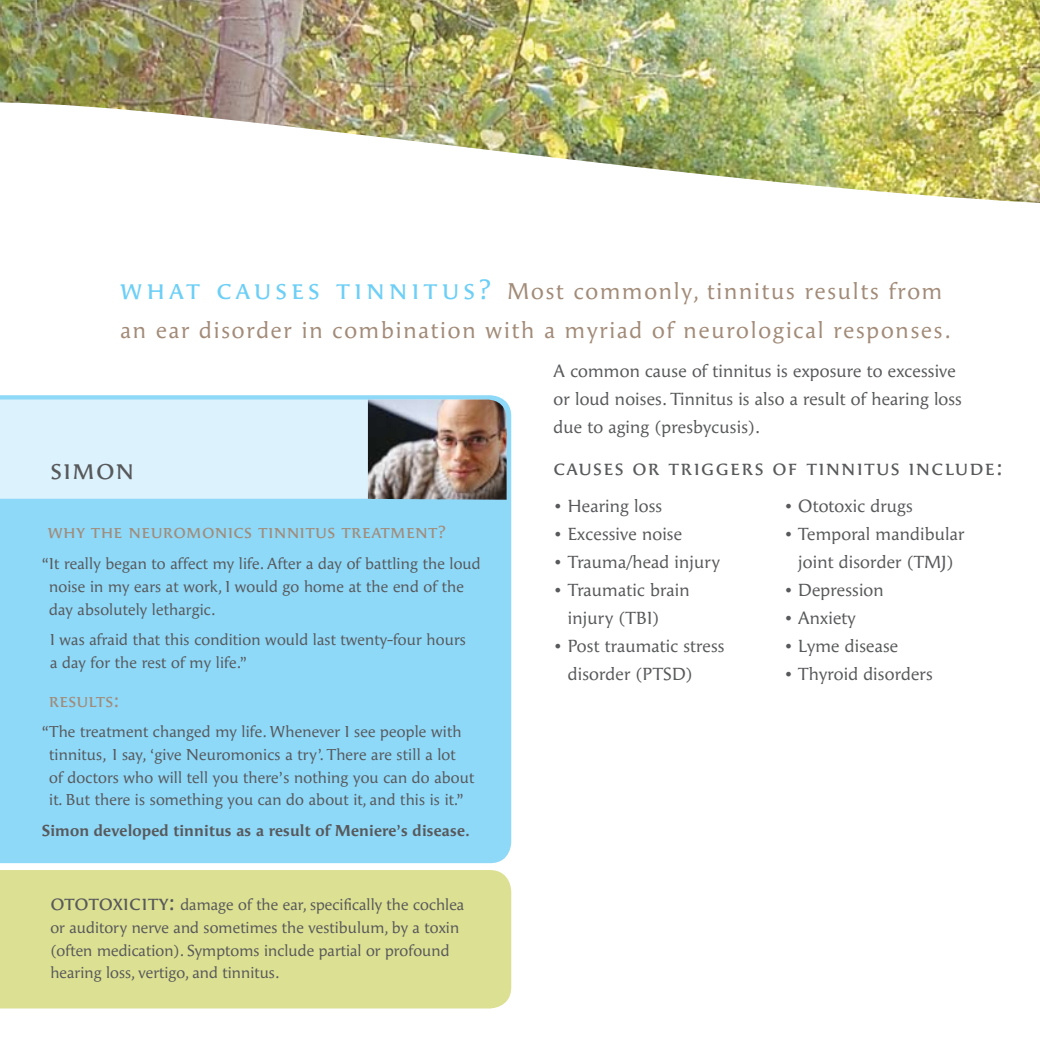
<style>
.page{position:relative;width:1040px;height:1040px;background:#fff}
.page>*{position:absolute;margin:0;border:0;box-sizing:border-box;transform-origin:0 0}
.t1{font:29.75px "Angie Small Caps";letter-spacing:.03em;color:#58595b}
.t2{font:22.75px/38.5px "Angie";letter-spacing:.08em;color:#a28b78}
.t3{font:22.75px "Angie Small Caps";letter-spacing:.05em;color:#58595b}
.t4{font:20.12px "Angie Small Caps";letter-spacing:.01em;color:#a28b78}
.t5{font:17.5px/28px "Angie";letter-spacing:.01em;color:#58595b}
.t6{font:15.75px/22.8px "Angie";letter-spacing:.01em;color:#58595b}
.t7{font:700 15.75px "Angie";letter-spacing:.01em;color:#58595b}
.s1{font-family:"Angie Small Caps";font-size:29.75px;color:#6dcff6}
.s2{font-family:"Angie Small Caps";font-size:28px;color:#6dcff6}
.s3{font-size:17.5px}
.s4{font-family:"Angie Small Caps";font-size:22.75px}
.s5{font-size:22.75px}
</style>
<div class="page">
<div style="left:0;top:395px;width:511px;height:468px;background:#8ed8f8"></div>
<div style="left:0;top:399px;width:368px;height:100px;background:#dcf2fd"></div>
<img style="left:368px;top:399px;width:138px;height:100px">
<div style="left:0;top:870px;width:511px;height:138px;background:#dce092"></div>
<img style="left:0;top:0;width:1040px;height:203px">
<h2 class="t2" style="left:120px;top:273px;width:831px"><span class="s1">what causes tinnitus</span><span class="s2">?</span> Most commonly, tinnitus results from an ear disorder in combination with a myriad of neurological responses.</h2>
<p class="t5" style="left:553px;top:358px;width:410px">A common cause of tinnitus is exposure to excessive or loud noises. Tinnitus is also a result of hearing loss due to aging (presbycusis).</p>
<h1 class="t1" style="left:50px;top:453px;width:85px">simon</h1>
<h2 class="t3" style="left:553px;top:455px;width:450px">causes or triggers of tinnitus include:</h2>
<p class="t4" style="left:48px;top:521px;width:399px">why the neuromonics tinnitus treatment<span class="s3">?</span></p>
<p class="t6" style="left:49px;top:553px;width:433px;text-indent:-8px">“It really began to affect my life. After a day of battling the loud noise in my ears at work, I would go home at the end of the day absolutely lethargic.</p>
<p class="t6" style="left:50px;top:629px;width:417px">I was afraid that this condition would last twenty-four hours a day for the rest of my life.”</p>
<p class="t4" style="left:49px;top:689px;width:72px">results:</p>
<p class="t6" style="left:49px;top:721px;width:427px;text-indent:-8px">“The treatment changed my life. Whenever I see people with tinnitus, I say, ‘give Neuromonics a try’. There are still a lot<br>of doctors who will tell you there’s nothing you can do about it. But there is something you can do about it, and this is it.”</p>
<p class="t7" style="left:42px;top:822px;width:429px">Simon developed tinnitus as a result of Meniere’s disease.</p>
<p class="t6" style="left:50px;top:893px;width:415px"><span class="s4">ototoxicity</span><span class="s5">:</span> damage of the ear, specifically the cochlea or auditory nerve and sometimes the vestibulum, by a toxin (often medication). Symptoms include partial or profound hearing loss, vertigo, and tinnitus.</p>
<p class="t5" style="left:553px;top:492px;width:110px">• Hearing loss</p>
<p class="t5" style="left:553px;top:520px;width:130px">• Excessive noise</p>
<p class="t5" style="left:553px;top:548px;width:168px">• Trauma/head injury</p>
<p class="t5" style="left:568px;top:576px;width:123px;text-indent:-14px">• Traumatic brain injury (TBI)</p>
<p class="t5" style="left:568px;top:632px;width:158px;text-indent:-14px">• Post traumatic stress disorder (PTSD)</p>
<p class="t5" style="left:784px;top:492px;width:130px">• Ototoxic drugs</p>
<p class="t5" style="left:784px;top:520px;width:182px;text-align:center">• Temporal mandibular joint disorder (TMJ)</p>
<p class="t5" style="left:784px;top:576px;width:101px">• Depression</p>
<p class="t5" style="left:784px;top:604px;width:73px">• Anxiety</p>
<p class="t5" style="left:784px;top:632px;width:116px">• Lyme disease</p>
<p class="t5" style="left:784px;top:660px;width:150px">• Thyroid disorders</p>
</div>
